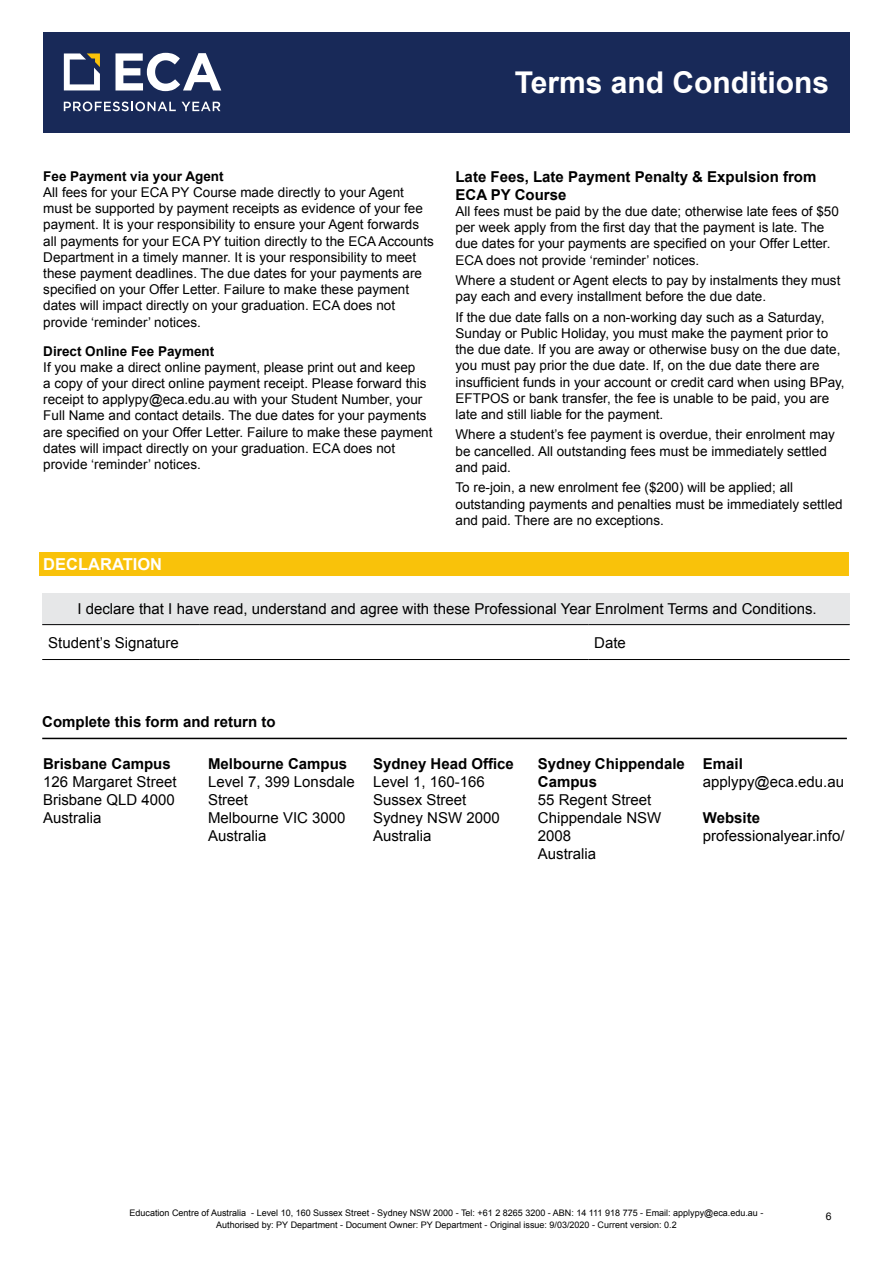
<style>
.page{position:relative;width:893px;height:1263px;background:#fff}
.page>*{position:absolute;margin:0;border:0;box-sizing:border-box;transform-origin:0 0}
.t1{font:700 30px "Arial";color:#fff}
.t2{font:700 16.5px "Arial";color:#fff}
.t3{font:15px/18px "Arial";color:#000}
.t4{font:700 15px/18px "Arial";color:#000}
.t5{font:13.5px/16.2px "Arial";color:#000}
.t6{font:700 13.5px "Arial";color:#000}
.t7{font:10.5px "Arial";color:#000}
.t8{font:9px/12px "Arial";color:#000;text-align:center}
</style>
<div class="page">
<div style="left:43px;top:32px;width:807px;height:101px;background:#182958"></div>
<svg style="left:64px;top:102px;width:112px;height:9px"></svg>
<svg style="left:182px;top:102px;width:38px;height:9px"></svg>
<svg style="left:116px;top:53px;width:105px;height:38px"></svg>
<svg style="left:64px;top:53px;width:36px;height:37px"></svg>
<div style="left:39px;top:552px;width:810px;height:24px;background:#f9c20a"></div>
<div style="left:42px;top:593px;width:808px;height:32px;background:#e6e7e8"></div>
<hr style="left:42px;top:624px;width:158px;height:1px;background:#000">
<hr style="left:200px;top:624px;width:388px;height:1px;background:#000">
<hr style="left:588px;top:624px;width:262px;height:1px;background:#000">
<hr style="left:42px;top:659px;width:158px;height:1px;background:#000">
<hr style="left:200px;top:659px;width:388px;height:1px;background:#000">
<hr style="left:588px;top:659px;width:262px;height:1px;background:#000">
<hr style="left:42px;top:738px;width:805px;height:1px;background:#000">
<h1 class="t1" style="left:515px;top:63px;width:316px">Terms and Conditions</h1>
<p class="t6" style="left:43px;top:167px;width:182px">Fee Payment via your Agent</p>
<p class="t5" style="left:43px;top:184px;width:392px">All fees for your ECA PY Course made directly to your Agent must be supported by payment receipts as evidence of your fee payment. It is your responsibility to ensure your Agent forwards all payments for your ECA PY tuition directly to the ECA Accounts Department in a timely manner. It is your responsibility to meet these payment deadlines. The due dates for your payments are specified on your Offer Letter. Failure to make these payment dates will impact directly on your graduation. ECA does not provide ‘reminder’ notices.</p>
<p class="t6" style="left:43px;top:342px;width:173px">Direct Online Fee Payment</p>
<p class="t5" style="left:43px;top:359px;width:391px">If you make a direct online payment, please print out and keep<br>a copy of your direct online payment receipt. Please forward this receipt to applypy@eca.edu.au with your Student Number, your Full Name and contact details. The due dates for your payments are specified on your Offer Letter. Failure to make these payment dates will impact directly on your graduation. ECA does not provide ‘reminder’ notices.</p>
<p class="t4" style="left:455px;top:168px;width:362px">Late Fees, Late Payment Penalty &amp; Expulsion from<br>ECA PY Course</p>
<p class="t5" style="left:455px;top:203px;width:385px">All fees must be paid by the due date; otherwise late fees of $50 per week apply from the first day that the payment is late. The due dates for your payments are specified on your Offer Letter.<br>ECA does not provide ‘reminder’ notices.</p>
<p class="t5" style="left:455px;top:272px;width:386px">Where a student or Agent elects to pay by instalments they must pay each and every installment before the due date.</p>
<p class="t5" style="left:455px;top:309px;width:391px">If the due date falls on a non-working day such as a Saturday, Sunday or Public Holiday, you must make the payment prior to the due date. If you are away or otherwise busy on the due date, you must pay prior the due date. If, on the due date there are insufficient funds in your account or credit card when using BPay, EFTPOS or bank transfer, the fee is unable to be paid, you are late and still liable for the payment.</p>
<p class="t5" style="left:455px;top:427px;width:381px">Where a student’s fee payment is overdue, their enrolment may be cancelled. All outstanding fees must be immediately settled and paid.</p>
<p class="t5" style="left:455px;top:480px;width:389px">To re-join, a new enrolment fee ($200) will be applied; all outstanding payments and penalties must be immediately settled and paid. There are no exceptions.</p>
<p class="t2" style="left:43px;top:553px;width:120px">DECLARATION</p>
<p class="t3" style="left:77px;top:600px;width:741px">I declare that I have read, understand and agree with these Professional Year Enrolment Terms and Conditions.</p>
<p class="t3" style="left:48px;top:633px;width:132px">Student’s Signature</p>
<p class="t3" style="left:594px;top:633px;width:33px">Date</p>
<p class="t4" style="left:42px;top:713px;width:235px">Complete this form and return to</p>
<p class="t4" style="left:43px;top:755px;width:129px">Brisbane Campus</p>
<p class="t3" style="left:43px;top:773px;width:135px;text-align:justify">126 Margaret Street Brisbane QLD 4000<br>Australia</p>
<p class="t4" style="left:208px;top:755px;width:141px">Melbourne Campus</p>
<p class="t3" style="left:208px;top:773px;width:148px">Level 7, 399 Lonsdale<br>Street<br>Melbourne VIC 3000<br>Australia</p>
<p class="t4" style="left:373px;top:755px;width:142px">Sydney Head Office</p>
<p class="t3" style="left:373px;top:773px;width:128px">Level 1, 160-166<br>Sussex Street<br>Sydney NSW 2000<br>Australia</p>
<p class="t4" style="left:538px;top:755px;width:148px">Sydney Chippendale<br>Campus</p>
<p class="t3" style="left:538px;top:791px;width:125px">55 Regent Street<br>Chippendale NSW<br>2008<br>Australia</p>
<p class="t4" style="left:703px;top:755px;width:42px">Email</p>
<p class="t3" style="left:703px;top:773px;width:143px">applypy@eca.edu.au</p>
<p class="t4" style="left:703px;top:809px;width:59px">Website</p>
<p class="t3" style="left:703px;top:827px;width:143px">professionalyear.info/</p>
<p class="t8" style="left:130px;top:1207px;width:635px">Education Centre of Australia - Level 10, 160 Sussex Street - Sydney NSW 2000 - Tel: +61 2 8265 3200 - ABN: 14 111 918 775 - Email: applypy@eca.edu.au -<br>Authorised by: PY Department - Document Owner: PY Department - Original issue: 9/03/2020 - Current version: 0.2</p>
<p class="t7" style="left:826px;top:1209px;width:7px">6</p>
</div>
